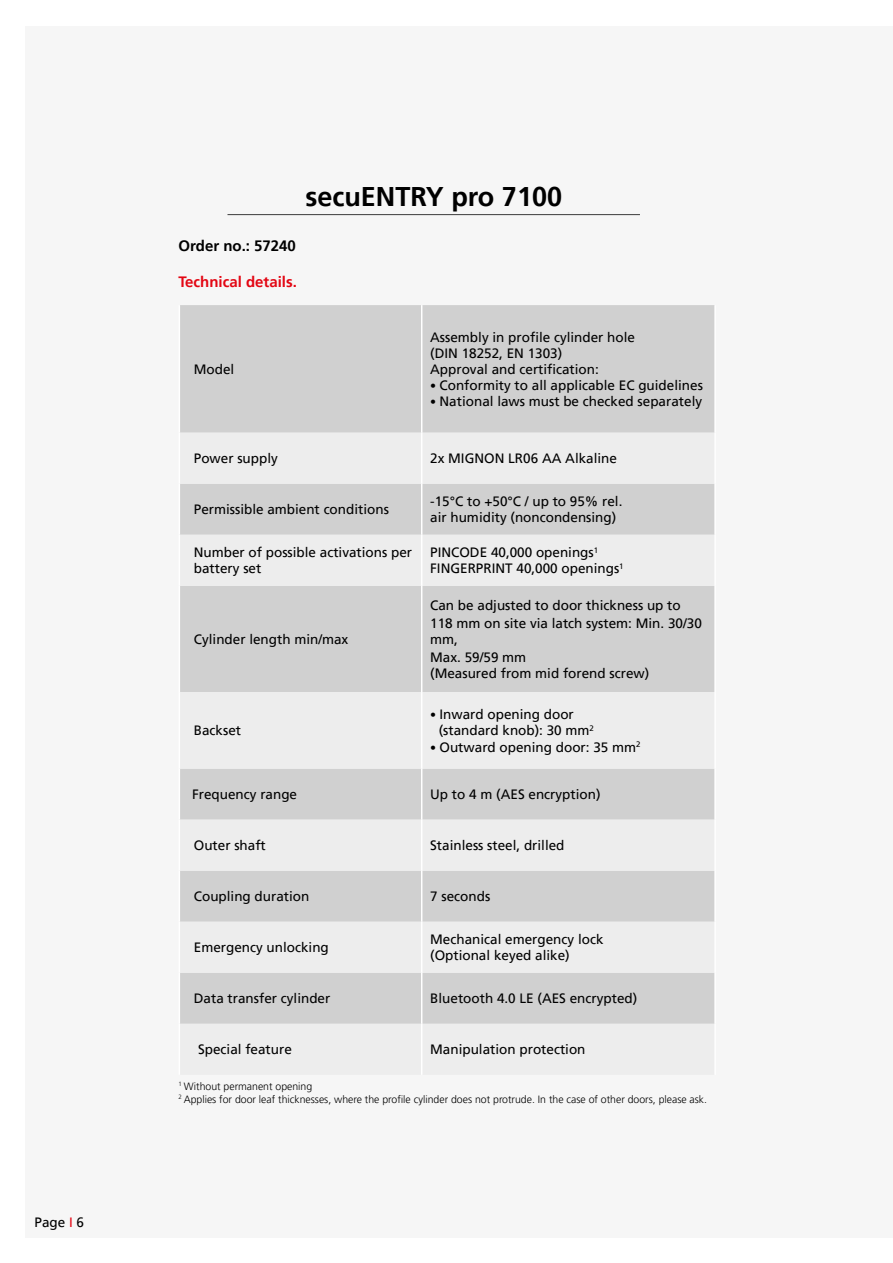
<style>
.page{position:relative;width:893px;height:1263px;background:#fff}
.page>*{position:absolute;margin:0;border:0;box-sizing:border-box;transform-origin:0 0}
.t1{font:700 27px "Frutiger LT Pro";color:#000}
.t2{font:700 15px "Frutiger LT Pro";color:#e30613}
.t3{font:700 15px "Frutiger LT Pro";color:#000}
.t4{font:13.5px/16.2px "Frutiger LT Pro";color:#000}
.t5{font:300 10.5px/12.6px "Frutiger LT Pro";color:#000}
.s1{color:#e30613}
.s2{font-size:12px}
</style>
<div class="page">
<div style="left:26px;top:26px;width:867px;height:1211px;background:#f6f6f6"></div>
<hr style="left:227px;top:214px;width:413px;height:1px;background:#3c3c3b">
<div style="left:180px;top:305px;width:534px;height:128px;background:#d0d0d0"></div>
<svg style="left:180px;top:484px;width:534px;height:540px;fill:#d0d0d0"></svg>
<hr style="left:421px;top:305px;width:1px;height:128px;background:#fff">
<hr style="left:421px;top:433px;width:1px;height:51px;background:#fff">
<hr style="left:421px;top:484px;width:1px;height:51px;background:#fff">
<hr style="left:421px;top:535px;width:1px;height:51px;background:#fff">
<hr style="left:421px;top:586px;width:1px;height:106px;background:#fff">
<hr style="left:421px;top:692px;width:1px;height:77px;background:#fff">
<hr style="left:421px;top:769px;width:1px;height:51px;background:#fff">
<hr style="left:421px;top:820px;width:1px;height:51px;background:#fff">
<hr style="left:421px;top:871px;width:1px;height:51px;background:#fff">
<hr style="left:421px;top:922px;width:1px;height:51px;background:#fff">
<hr style="left:421px;top:973px;width:1px;height:51px;background:#fff">
<hr style="left:421px;top:1024px;width:1px;height:51px;background:#fff">
<hr style="left:179px;top:305px;width:1px;height:128px;background:#fff">
<hr style="left:714px;top:305px;width:2px;height:128px;background:#fff">
<hr style="left:179px;top:433px;width:1px;height:51px;background:#fff">
<hr style="left:714px;top:433px;width:2px;height:51px;background:#fff">
<hr style="left:179px;top:484px;width:1px;height:51px;background:#fff">
<hr style="left:714px;top:484px;width:2px;height:51px;background:#fff">
<hr style="left:179px;top:535px;width:1px;height:51px;background:#fff">
<hr style="left:714px;top:535px;width:2px;height:51px;background:#fff">
<hr style="left:179px;top:586px;width:1px;height:106px;background:#fff">
<hr style="left:714px;top:586px;width:2px;height:106px;background:#fff">
<hr style="left:179px;top:692px;width:1px;height:77px;background:#fff">
<hr style="left:714px;top:692px;width:2px;height:77px;background:#fff">
<hr style="left:179px;top:769px;width:1px;height:51px;background:#fff">
<hr style="left:714px;top:769px;width:2px;height:51px;background:#fff">
<hr style="left:179px;top:820px;width:1px;height:51px;background:#fff">
<hr style="left:714px;top:820px;width:2px;height:51px;background:#fff">
<hr style="left:179px;top:871px;width:1px;height:51px;background:#fff">
<hr style="left:714px;top:871px;width:2px;height:51px;background:#fff">
<hr style="left:179px;top:922px;width:1px;height:51px;background:#fff">
<hr style="left:714px;top:922px;width:2px;height:51px;background:#fff">
<hr style="left:179px;top:973px;width:1px;height:51px;background:#fff">
<hr style="left:714px;top:973px;width:2px;height:51px;background:#fff">
<hr style="left:179px;top:1024px;width:1px;height:51px;background:#fff">
<hr style="left:714px;top:1024px;width:2px;height:51px;background:#fff">
<p class="t4" style="left:35px;top:1215px;width:51px">Page <span class="s1">I</span> 6</p>
<h1 class="t1" style="left:305px;top:181px;width:258px">secuENTRY pro 7100</h1>
<p class="t3" style="left:179px;top:237px;width:119px">Order no.: 57240</p>
<p class="t2" style="left:179px;top:272px;width:120px">Technical details.</p>
<p class="t4" style="left:194px;top:361px;width:42px">Model</p>
<p class="t4" style="left:430px;top:329px;width:206px">Assembly in profile cylinder hole (DIN 18252, EN 1303)<br>Approval and certification:</p>
<p class="t4" style="left:430px;top:377px;width:274px"><span class="s2">•</span> Conformity to all applicable EC guidelines</p>
<p class="t4" style="left:430px;top:394px;width:273px"><span class="s2">•</span> National laws must be checked separately</p>
<p class="t4" style="left:194px;top:450px;width:86px">Power supply</p>
<p class="t4" style="left:430px;top:450px;width:188px">2x MIGNON LR06 AA Alkaline</p>
<p class="t4" style="left:194px;top:502px;width:197px">Permissible ambient conditions</p>
<p class="t4" style="left:430px;top:493px;width:194px">-15°C to +50°C / up to 95% rel. air humidity (noncondensing)</p>
<p class="t4" style="left:194px;top:544px;width:220px">Number of possible activations per battery set</p>
<p class="t4" style="left:430px;top:544px;width:195px">PINCODE 40,000 openings<sup>1<br></sup>FINGERPRINT 40,000 openings<sup>1</sup></p>
<p class="t4" style="left:194px;top:631px;width:156px">Cylinder length min/max</p>
<p class="t4" style="left:194px;top:723px;width:49px">Backset</p>
<p class="t4" style="left:430px;top:596px;width:273px;line-height:18px">Can be adjusted to door thickness up to<br>118 mm on site via latch system: Min. 30/30</p>
<p class="t4" style="left:430px;top:630px;width:98px;line-height:18px">mm,<br>Max. 59/59 mm</p>
<p class="t4" style="left:430px;top:665px;width:221px">(Measured from mid forend screw)</p>
<p class="t4" style="left:439px;top:706px;width:157px;text-indent:-8px"><span class="s2">•</span> Inward opening door (standard knob): 30 mm<sup>2</sup></p>
<p class="t4" style="left:430px;top:739px;width:212px"><span class="s2">•</span> Outward opening door: 35 mm<sup>2</sup></p>
<p class="t4" style="left:192px;top:786px;width:107px">Frequency range</p>
<p class="t4" style="left:430px;top:786px;width:172px">Up to 4 m (AES encryption)</p>
<p class="t4" style="left:194px;top:837px;width:74px">Outer shaft</p>
<p class="t4" style="left:430px;top:837px;width:136px">Stainless steel, drilled</p>
<p class="t4" style="left:194px;top:888px;width:117px">Coupling duration</p>
<p class="t4" style="left:430px;top:888px;width:62px">7 seconds</p>
<p class="t4" style="left:194px;top:939px;width:137px">Emergency unlocking</p>
<p class="t4" style="left:430px;top:931px;width:175px">Mechanical emergency lock (Optional keyed alike)</p>
<p class="t4" style="left:194px;top:991px;width:138px">Data transfer cylinder</p>
<p class="t4" style="left:430px;top:991px;width:209px">Bluetooth 4.0 LE (AES encrypted)</p>
<p class="t4" style="left:198px;top:1042px;width:95px">Special feature</p>
<p class="t4" style="left:430px;top:1042px;width:157px">Manipulation protection</p>
<p class="t5" style="left:179px;top:1080px;width:530px"><sup>1</sup> Without permanent opening<br><sup>2</sup> Applies for door leaf thicknesses, where the profile cylinder does not protrude. In the case of other doors, please ask.</p>
</div>
